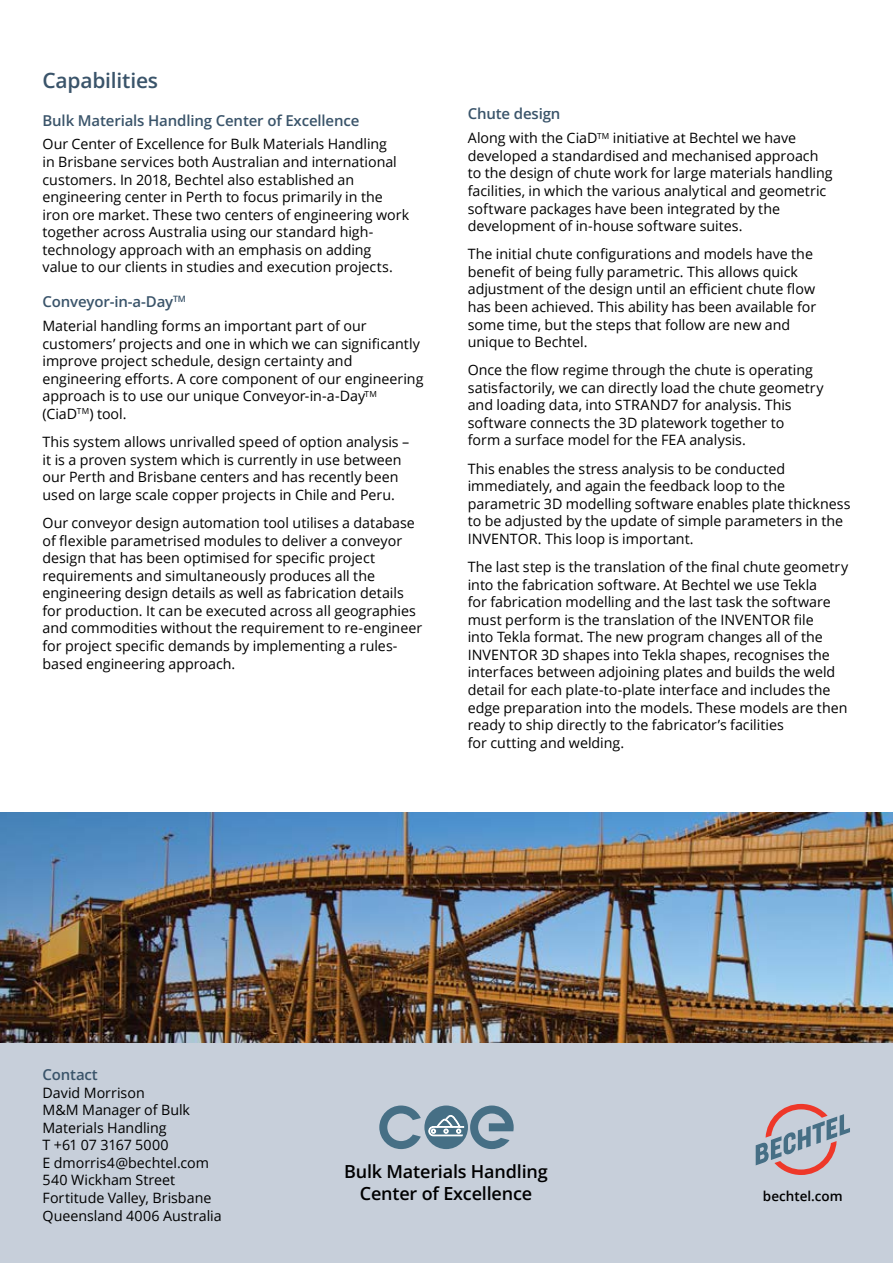
<style>
.page{position:relative;width:893px;height:1263px;background:#fff}
.page>*{position:absolute;margin:0;border:0;box-sizing:border-box;transform-origin:0 0}
.t1{font:600 21px "Open Sans";letter-spacing:-.01em;color:#3a546a}
.t2{font:600 18px/21.6px "Open Sans";letter-spacing:-.01em;color:#000;text-align:center}
.t3{font:600 15px "Open Sans";letter-spacing:-.01em;color:#3a546a}
.t4{font:14.25px/17.5px "Open Sans";color:#000}
.t5{font:600 13.5px "Open Sans";color:#000}
</style>
<div class="page">
<img style="left:0;top:812px;width:893px;height:232px">
<div style="left:0;top:1044px;width:893px;height:219px;background:#c7cfda"></div>
<svg style="left:756px;top:1104px;width:94px;height:71px"></svg>
<svg style="left:379px;top:1105px;width:42px;height:44px"></svg>
<svg style="left:470px;top:1105px;width:44px;height:44px"></svg>
<div style="left:424px;top:1105px;width:44px;height:44px;background:#466f85;border-radius:50%"></div>
<svg style="left:428px;top:1115px;width:36px;height:21px"></svg>
<h1 class="t1" style="left:43px;top:66px;width:117px">Capabilities</h1>
<p class="t3" style="left:43px;top:110px;width:318px">Bulk Materials Handling Center of Excellence</p>
<p class="t4" style="left:43px;top:135px;width:368px">Our Center of Excellence for Bulk Materials Handling<br>in Brisbane services both Australian and international customers. In 2018, Bechtel also established an engineering center in Perth to focus primarily in the iron ore market. These two centers of engineering work together across Australia using our standard high&shy;technology approach with an emphasis on adding value to our clients in studies and execution projects.</p>
<p class="t3" style="left:43px;top:292px;width:145px">Conveyor-in-a-Day<sup>TM</sup></p>
<p class="t4" style="left:43px;top:317px;width:382px">Material handling forms an important part of our customers’ projects and one in which we can significantly improve project schedule, design certainty and engineering efforts. A core component of our engineering approach is to use our unique Conveyor-in-a-Day<sup>TM </sup>(CiaD<sup>TM</sup>) tool.</p>
<p class="t4" style="left:43px;top:433px;width:368px">This system allows unrivalled speed of option analysis – it is a proven system which is currently in use between our Perth and Brisbane centers and has recently been used on large scale copper projects in Chile and Peru.</p>
<p class="t4" style="left:43px;top:514px;width:381px">Our conveyor design automation tool utilises a database of flexible parametrised modules to deliver a conveyor design that has been optimised for specific project requirements and simultaneously produces all the engineering design details as well as fabrication details for production. It can be executed across all geographies and commodities without the requirement to re-engineer for project specific demands by implementing a rules&shy;based engineering approach.</p>
<p class="t3" style="left:468px;top:104px;width:94px">Chute design</p>
<p class="t4" style="left:468px;top:129px;width:366px">Along with the CiaD<sup>TM</sup> initiative at Bechtel we have developed a standardised and mechanised approach to the design of chute work for large materials handling facilities, in which the various analytical and geometric software packages have been integrated by the development of in-house software suites.</p>
<p class="t4" style="left:468px;top:245px;width:350px">The initial chute configurations and models have the benefit of being fully parametric. This allows quick adjustment of the design until an efficient chute flow has been achieved. This ability has been available for some time, but the steps that follow are new and unique to Bechtel.</p>
<p class="t4" style="left:468px;top:361px;width:357px">Once the flow regime through the chute is operating satisfactorily, we can directly load the chute geometry and loading data, into STRAND7 for analysis. This software connects the 3D platework together to<br>form a surface model for the FEA analysis.</p>
<p class="t4" style="left:468px;top:459px;width:384px">This enables the stress analysis to be conducted immediately, and again the feedback loop to the parametric 3D modelling software enables plate thickness to be adjusted by the update of simple parameters in the INVENTOR. This loop is important.</p>
<p class="t4" style="left:468px;top:558px;width:382px">The last step is the translation of the final chute geometry into the fabrication software. At Bechtel we use Tekla<br>for fabrication modelling and the last task the software must perform is the translation of the INVENTOR file<br>into Tekla format. The new program changes all of the INVENTOR 3D shapes into Tekla shapes, recognises the interfaces between adjoining plates and builds the weld detail for each plate-to-plate interface and includes the edge preparation into the models. These models are then ready to ship directly to the fabricator’s facilities<br>for cutting and welding.</p>
<p class="t3" style="left:43px;top:1064px;width:57px">Contact</p>
<p class="t4" style="left:43px;top:1083px;width:181px">David Morrison<br>M&amp;M Manager of Bulk<br>Materials Handling<br>T +61 07 3167 5000<br>E dmorris4@bechtel.com<br>540 Wickham Street<br>Fortitude Valley, Brisbane<br>Queensland 4006 Australia</p>
<p class="t2" style="left:344px;top:1160px;width:205px">Bulk Materials Handling<br>Center of Excellence</p>
<p class="t5" style="left:763px;top:1187px;width:81px">bechtel.com</p>
</div>
